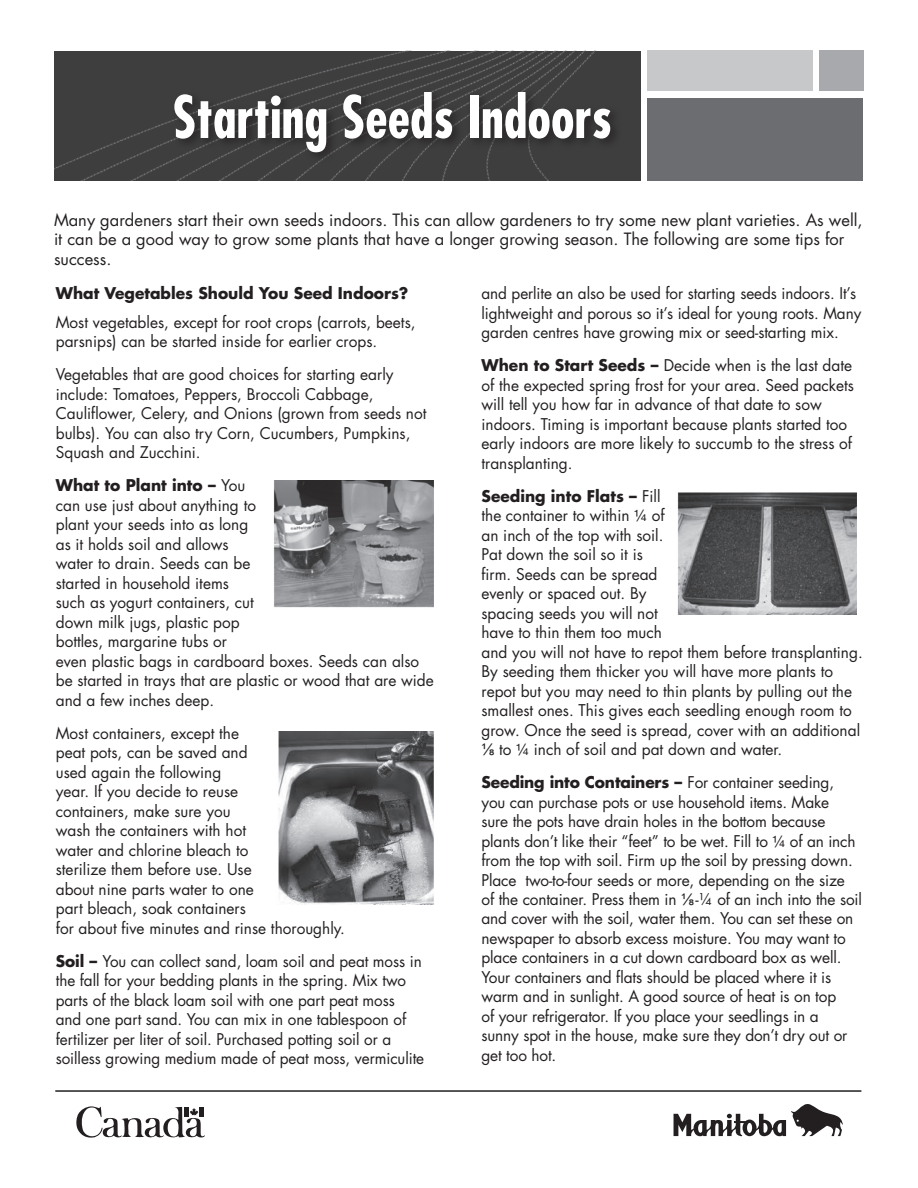
<style>
.page{position:relative;width:918px;height:1188px;background:#fff}
.page>*{position:absolute;margin:0;border:0;box-sizing:border-box;transform-origin:0 0}
.t1{font:700 condensed 57px "Futura";color:#fff;scale:.95 1}
.t2{font:16.5px/19.5px "Futura";color:#231f20}
.t3{font:15.75px/19.5px "Futura";color:#231f20}
.t4{font:700 15.75px "Futura";color:#231f20}
.s1{font-weight:700}
.s2{font-family:"Helvetica Neue"}
.s3{font-family:"Arial"}
</style>
<div class="page">
<div style="left:819px;top:51px;width:44px;height:40px;background:#a8a9ad"></div>
<img style="left:54px;top:51px;width:587px;height:129px">
<div style="left:647px;top:98px;width:216px;height:82px;background:#6c6d70"></div>
<div style="left:647px;top:51px;width:166px;height:40px;background:#c7c8ca"></div>
<div style="left:171px;top:88px;width:451px;height:76px;background:#231f20;opacity:.75"></div>
<img style="left:273px;top:480px;width:161px;height:128px">
<img style="left:677px;top:492px;width:179px;height:123px">
<img style="left:278px;top:732px;width:156px;height:172px">
<svg style="left:674px;top:1104px;width:169px;height:32px"></svg>
<svg style="left:76px;top:1106px;width:129px;height:32px"></svg>
<hr style="left:55px;top:1090px;width:806px;height:2px;background:#231f20">
<h1 class="t1" style="left:173px;top:80px;width:464px">Starting Seeds Indoors</h1>
<p class="t2" style="left:54px;top:210px;width:810px">Many gardeners start their own seeds indoors. This can allow gardeners to try some new plant varieties. As well, it can be a good way to grow some plants that have a longer growing season. The following are some tips for success.</p>
<p class="t4" style="left:56px;top:282px;width:354px">What Vegetables Should You Seed Indoors?</p>
<p class="t3" style="left:56px;top:312px;width:361px">Most vegetables, except for root crops (carrots, beets, parsnips) can be started inside for earlier crops.</p>
<p class="t3" style="left:56px;top:365px;width:372px">Vegetables that are good choices for starting early include: Tomatoes, Peppers, Broccoli Cabbage, Cauliflower, Celery, and Onions (grown from seeds not bulbs). You can also try Corn, Cucumbers, Pumpkins, Squash and Zucchini.</p>
<p class="t3" style="left:56px;top:476px;width:380px"><span class="s1">What to Plant into –</span> You<br>can use just about anything to<br>plant your seeds into as long<br>as it holds soil and allows<br>water to drain. Seeds can be<br>started in household items<br>such as yogurt containers, cut<br>down milk jugs, plastic pop<br>bottles, margarine tubs or<br>even plastic bags in cardboard boxes. Seeds can also be started in trays that are plastic or wood that are wide and a few inches deep.</p>
<p class="t3" style="left:56px;top:723px;width:291px">Most containers, except the<br>peat pots, can be saved and<br>used again the following<br>year. If you decide to reuse<br>containers, make sure you<br>wash the containers with hot<br>water and chlorine bleach to<br>sterilize them before use. Use<br>about nine parts water to one<br>part bleach, soak containers<br>for about five minutes and rinse thoroughly.</p>
<p class="t3" style="left:56px;top:951px;width:370px"><span class="s1">Soil –</span> You can collect sand, loam soil and peat moss in the fall for your bedding plants in the spring. Mix two parts of the black loam soil with one part peat moss and one part sand. You can mix in one tablespoon of fertilizer per liter of soil. Purchased potting soil or a soilless growing medium made of peat moss, vermiculite</p>
<p class="t3" style="left:482px;top:283px;width:381px">and perlite an also be used for starting seeds indoors. It’s lightweight and porous so it’s ideal for young roots. Many garden centres have growing mix or seed-starting mix.</p>
<p class="t3" style="left:482px;top:355px;width:374px"><span class="s1">When to Start Seeds –</span> Decide when is the last date of the expected spring frost for your area. Seed packets will tell you how far in advance of that date to sow indoors. Timing is important because plants started too early indoors are more likely to succumb to the stress of transplanting.</p>
<p class="t3" style="left:482px;top:486px;width:383px"><span class="s1">Seeding into Flats –</span> Fill<br>the container to within <span class="s2">¼</span> of<br>an inch of the top with soil.<br>Pat down the soil so it is<br>firm. Seeds can be spread<br>evenly or spaced out. By<br>spacing seeds you will not<br>have to thin them too much<br>and you will not have to repot them before transplanting.<br>By seeding them thicker you will have more plants to repot but you may need to thin plants by pulling out the smallest ones. This gives each seedling enough room to grow. Once the seed is spread, cover with an additional <span class="s3">⅛</span> to <span class="s2">¼</span> inch of soil and pat down and water.</p>
<p class="t3" style="left:482px;top:772px;width:382px"><span class="s1">Seeding into Containers –</span> For container seeding, you can purchase pots or use household items. Make<br>sure the pots have drain holes in the bottom because plants don’t like their “feet” to be wet. Fill to <span class="s2">¼</span> of an inch from the top with soil. Firm up the soil by pressing down.<br>Place two-to-four seeds or more, depending on the size<br>of the container. Press them in <span class="s3">⅛</span>-¼ of an inch into the soil and cover with the soil, water them. You can set these on newspaper to absorb excess moisture. You may want to place containers in a cut down cardboard box as well.<br>Your containers and flats should be placed where it is warm and in sunlight. A good source of heat is on top<br>of your refrigerator. If you place your seedlings in a<br>sunny spot in the house, make sure they don’t dry out or get too hot.</p>
</div>
